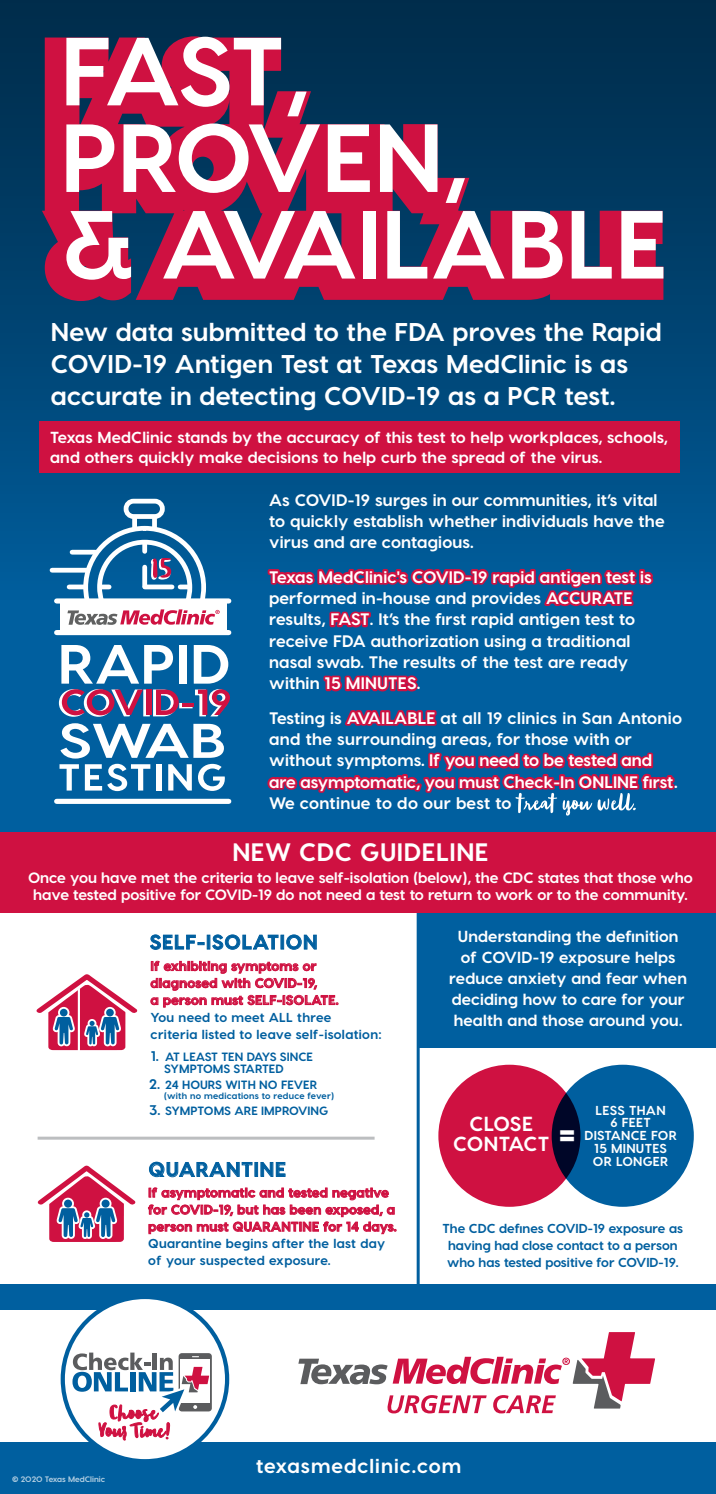
<style>
.page{position:relative;width:716px;height:1494px;background:#fff}
.page>*{position:absolute;margin:0;border:0;box-sizing:border-box;transform-origin:0 0}
.t1{font:700 40.8px "Visby CF";color:#fff}
.t2{font:700 25.7px/32px "Visby CF";letter-spacing:.01em;color:#fff}
.t3{font:700 25.2px "Visby CF";letter-spacing:.02em;color:#fff}
.t4{font:700 20.4px/19.9px "Visby CF";letter-spacing:.005em;color:#fff;text-align:center}
.t5{font:700 20px "Visby CF";letter-spacing:.05em;color:#005f9f}
.t6{font:700 20px "Visby CF";letter-spacing:.05em;color:#fff}
.t7{font:700 16.7px/21.3px "Visby CF";letter-spacing:.01em;color:#fff}
.t8{font:700 16px/21px "Visby CF";letter-spacing:.01em;color:#fff;text-align:center}
.t9{font:700 15px/17.5px "Visby CF";color:#fff;text-align:center}
.t10{font:700 13px/17px "Visby CF";letter-spacing:.025em;color:#cf1141}
.t11{font:700 13px/17px "Visby CF";letter-spacing:.025em;color:#005f9f}
.t12{font:700 13px/17px "Visby CF";letter-spacing:.005em;color:#005f9f;text-align:center}
.t13{font:700 13px/12.9px "Visby CF";letter-spacing:.02em;color:#fff;text-align:center}
.t14{font:700 12px/12px "Visby CF";color:#005f9f}
.t15{font:700 9px "Visby CF";letter-spacing:.025em;color:#005f9f}
.t16{font:700 8px "Visby CF";color:#fff}
.s1{font-size:14px}
</style>
<div class="page">
<div style="left:417px;top:908px;width:299px;height:140px;background:#005f9f"></div>
<hr style="left:416px;top:893px;width:3px;height:412px;background:#005f9f">
<div style="left:0;top:1284px;width:716px;height:26px;background:#005f9f"></div>
<hr style="left:38px;top:1137px;width:336px;height:3px;background:#bcbec0">
<div style="left:438px;top:1065px;width:142px;height:142px;background:#cf1141;border-radius:50%"></div>
<div style="left:551px;top:1065px;width:143px;height:142px;background:#005f9f;border-radius:50%"></div>
<svg style="left:36px;top:974px;width:101px;height:76px"></svg>
<div style="left:106px;top:1009px;width:8px;height:7px;background:#005f9f;border-radius:50%"></div>
<hr style="left:78px;top:989px;width:2px;height:64px;background:#fff">
<svg style="left:151px;top:961px;width:187px;height:46px"></svg>
<svg style="left:150px;top:934px;width:54px;height:16px"></svg>
<svg style="left:212px;top:934px;width:66px;height:16px"></svg>
<div style="left:281px;top:935px;width:3px;height:14px;border:1px solid #005f9f"></div>
<svg style="left:286px;top:934px;width:31px;height:16px"></svg>
<svg style="left:149px;top:1162px;width:103px;height:15px"></svg>
<div style="left:255px;top:1162px;width:3px;height:15px;border:1px solid #005f9f"></div>
<svg style="left:260px;top:1162px;width:25px;height:15px"></svg>
<svg style="left:38px;top:1166px;width:98px;height:76px"></svg>
<div style="left:102px;top:1200px;width:8px;height:8px;background:#005f9f;border-radius:50%"></div>
<svg style="left:148px;top:1188px;width:248px;height:46px"></svg>
<div style="left:0;top:0;width:716px;height:834px;background:#005f9f"></div>
<div style="left:0;top:0;width:716px;height:739px;background:linear-gradient(to bottom,#002b49,#06a)"></div>
<div style="left:0;top:1442px;width:716px;height:52px;background:#005f9f"></div>
<svg style="left:298px;top:1332px;width:357px;height:81px"></svg>
<div style="left:0;top:832px;width:716px;height:81px;background:#cf1141"></div>
<svg style="left:61px;top:1299px;width:168px;height:161px"></svg>
<svg style="left:42px;top:36px;width:621px;height:265px"></svg>
<svg style="left:66px;top:37px;width:215px;height:70px"></svg>
<svg style="left:287px;top:92px;width:20px;height:24px"></svg>
<svg style="left:66px;top:124px;width:48px;height:68px"></svg>
<svg style="left:123px;top:123px;width:197px;height:70px"></svg>
<svg style="left:328px;top:124px;width:42px;height:68px"></svg>
<svg style="left:380px;top:124px;width:57px;height:68px"></svg>
<svg style="left:445px;top:178px;width:20px;height:25px"></svg>
<svg style="left:66px;top:211px;width:65px;height:69px"></svg>
<svg style="left:163px;top:211px;width:192px;height:68px"></svg>
<div style="left:363px;top:211px;width:13px;height:68px;background:#fff"></div>
<svg style="left:387px;top:211px;width:40px;height:68px"></svg>
<svg style="left:433px;top:211px;width:71px;height:68px"></svg>
<svg style="left:512px;top:211px;width:50px;height:68px"></svg>
<svg style="left:571px;top:211px;width:40px;height:68px"></svg>
<svg style="left:621px;top:211px;width:42px;height:68px"></svg>
<div style="left:132px;top:517px;width:5px;height:11px;background:#fff"></div>
<div style="left:152px;top:517px;width:5px;height:11px;background:#fff"></div>
<div style="left:52px;top:568px;width:35px;height:5px;background:#fff"></div>
<div style="left:124px;top:499px;width:41px;height:20px;border:5px solid #fff;border-radius:7px"></div>
<div style="left:57px;top:598px;width:172px;height:6px;background:#fff"></div>
<div style="left:57px;top:630px;width:172px;height:5px;background:#fff"></div>
<div style="left:57px;top:799px;width:172px;height:5px;background:#fff"></div>
<div style="left:60px;top:601px;width:167px;height:32px;background:#fff"></div>
<svg style="left:67px;top:524px;width:153px;height:101px"></svg>
<svg style="left:58px;top:645px;width:172px;height:146px"></svg>
<div style="left:40px;top:421px;width:640px;height:52px;background:#cf1141"></div>
<svg style="left:268px;top:569px;width:385px;height:59px"></svg>
<svg style="left:323px;top:675px;width:95px;height:16px"></svg>
<svg style="left:345px;top:710px;width:91px;height:16px"></svg>
<svg style="left:267px;top:752px;width:407px;height:64px"></svg>
<h2 class="t2" style="left:51px;top:315px;width:612px">New data submitted to the FDA proves the Rapid<br>COVID-19 Antigen Test at Texas MedClinic is as accurate in detecting COVID-19 as a PCR test.</h2>
<p class="t8" style="left:50px;top:428px;width:619px;line-height:20px;text-align:left">Texas MedClinic stands by the accuracy of this test to help workplaces, schools, and others quickly make decisions to help curb the spread of the virus.</p>
<p class="t7" style="left:269px;top:489px;width:397px">As COVID-19 surges in our communities, it’s vital to quickly establish whether individuals have the virus and are contagious.</p>
<p class="t7" style="left:269px;top:566px;width:384px">Texas MedClinic's COVID-19 rapid antigen test is performed in-house and provides ACCURATE results, FAST. It’s the first rapid antigen test to receive FDA authorization using a traditional nasal swab. The results of the test are ready within 15 MINUTES.</p>
<p class="t7" style="left:269px;top:707px;width:414px">Testing is AVAILABLE at all 19 clinics in San Antonio and the surrounding areas, for those with or without symptoms. If you need to be tested and are asymptomatic, you must Check-In ONLINE first.<br>We continue to do our best to</p>
<h3 class="t3" style="left:232px;top:837px;width:258px">NEW CDC GUIDELINE</h3>
<p class="t9" style="left:28px;top:869px;width:666px">Once you have met the criteria to leave self-isolation (below), the CDC states that those who have tested positive for COVID-19 do not need a test to return to work or to the community.</p>
<p class="t5" style="left:150px;top:930px;width:169px">SELF-ISOLATION</p>
<p class="t10" style="left:150px;top:957px;width:189px">If exhibiting symptoms or diagnosed with COVID-19,<br>a person must SELF-ISOLATE.</p>
<p class="t11" style="left:150px;top:1008px;width:233px">You need to meet ALL three<br>criteria listed to leave self-isolation:</p>
<p class="t14" style="left:164px;top:1050px;width:150px;text-indent:-14px"><span class="s1">1.</span> AT LEAST TEN DAYS SINCE<br>SYMPTOMS STARTED</p>
<p class="t14" style="left:149px;top:1078px;width:169px"><span class="s1">2.</span> 24 HOURS WITH NO FEVER</p>
<p class="t15" style="left:164px;top:1090px;width:171px">(with no medications to reduce fever)</p>
<p class="t14" style="left:149px;top:1104px;width:180px"><span class="s1">3.</span> SYMPTOMS ARE IMPROVING</p>
<p class="t5" style="left:149px;top:1157px;width:139px">QUARANTINE</p>
<p class="t10" style="left:148px;top:1184px;width:250px">If asymptomatic and tested negative for COVID-19, but has been exposed, a person must QUARANTINE for 14 days.</p>
<p class="t11" style="left:148px;top:1235px;width:238px">Quarantine begins after the last day of your suspected exposure.</p>
<p class="t8" style="left:449px;top:926px;width:239px">Understanding the definition of COVID-19 exposure helps reduce anxiety and fear when deciding how to care for your health and those around you.</p>
<p class="t4" style="left:453px;top:1113px;width:98px">CLOSE<br>CONTACT</p>
<p class="t13" style="left:584px;top:1103px;width:94px">LESS THAN<br>6 FEET<br>DISTANCE FOR<br>15 MINUTES<br>OR LONGER</p>
<h1 class="t1" style="left:558px;top:1107px;width:19px">=</h1>
<p class="t12" style="left:442px;top:1220px;width:242px">The CDC defines COVID-19 exposure as having had close contact to a person who has tested positive for COVID-19.</p>
<p class="t16" style="left:12px;top:1474px;width:94px">© 2020 Texas MedClinic</p>
<p class="t6" style="left:256px;top:1454px;width:207px">texasmedclinic.com</p>
</div>
